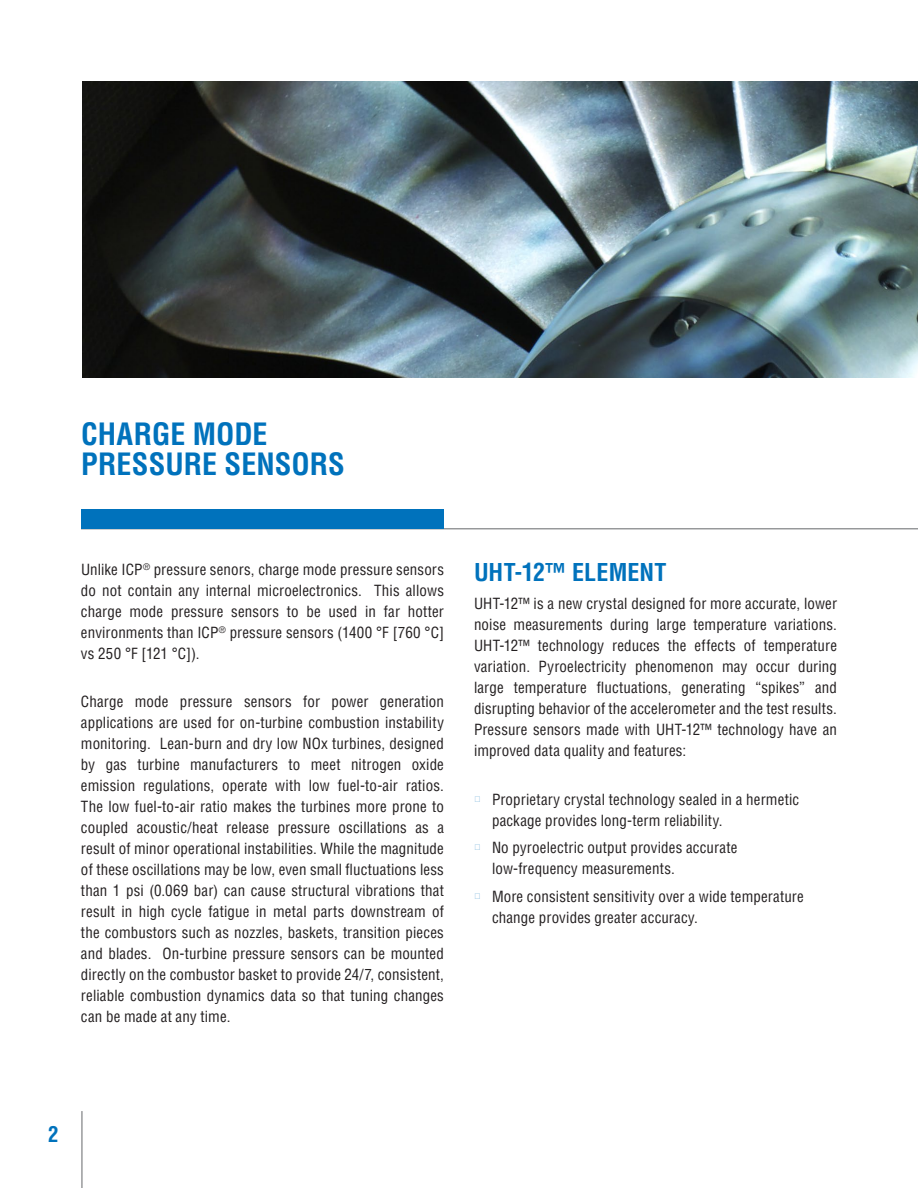
<style>
.page{position:relative;width:918px;height:1188px;background:#fff}
.page>*{position:absolute;margin:0;border:0;box-sizing:border-box;transform-origin:0 0}
.Headline_2{font:700 condensed 30px/30px "Helvetica LT Pro";color:#0072bc}
.v{font:700 condensed 24px "Helvetica LT Pro";letter-spacing:.005em;color:#0072bc}
.Footer_-_Page{font:700 condensed 21px "Helvetica LT Pro";color:#0072bc}
.Body_copy{font:condensed 15px/21px "Helvetica LT Pro";letter-spacing:.01em;color:#231f20;text-align:justify}
</style>
<div class="page">
<hr style="left:81px;top:1111px;width:1px;height:77px;background:#76787b">
<hr style="left:81px;top:528px;width:837px;height:1px;background:#76787b">
<div style="left:81px;top:509px;width:363px;height:19px;background:#0072bc"></div>
<img style="left:82px;top:81px;width:836px;height:297px">
<p class="Headline_2" style="left:81px;top:419px;width:265px">CHARGE MODE<br>PRESSURE SENSORS</p>
<p class="Body_copy" style="left:81px;top:559px;width:365px">Unlike ICP<sup>®</sup> pressure senors, charge mode pressure sensors do not contain any internal microelectronics. This allows charge mode pressure sensors to be used in far hotter environments than ICP<sup>®</sup> pressure sensors (1400 °F [760 °C] vs 250 °F [121 °C]).</p>
<p class="Body_copy" style="left:81px;top:691px;width:365px">Charge mode pressure sensors for power generation applications are used for on-turbine combustion instability monitoring. Lean-burn and dry low NOx turbines, designed by gas turbine manufacturers to meet nitrogen oxide emission regulations, operate with low fuel-to-air ratios.<br>The low fuel-to-air ratio makes the turbines more prone to coupled acoustic/heat release pressure oscillations as a result of minor operational instabilities. While the magnitude of these oscillations may be low, even small fluctuations less than 1 psi (0.069 bar) can cause structural vibrations that result in high cycle fatigue in metal parts downstream of the combustors such as nozzles, baskets, transition pieces and blades. On-turbine pressure sensors can be mounted directly on the combustor basket to provide 24/7, consistent, reliable combustion dynamics data so that tuning changes can be made at any time.</p>
<p class="v" style="left:474px;top:556px;width:194px">UHT-12™ ELEMENT</p>
<p class="Body_copy" style="left:474px;top:593px;width:365px">UHT-12™ is a new crystal designed for more accurate, lower noise measurements during large temperature variations.<br>UHT-12™ technology reduces the effects of temperature variation. Pyroelectricity phenomenon may occur during large temperature fluctuations, generating “spikes” and disrupting behavior of the accelerometer and the test results.<br>Pressure sensors made with UHT-12™ technology have an improved data quality and features:</p>
<p class="Body_copy" style="left:492px;top:788px;width:309px;text-indent:-18px"><sup>■</sup> Proprietary crystal technology sealed in a hermetic package provides long-term reliability.</p>
<p class="Body_copy" style="left:492px;top:837px;width:247px;text-indent:-18px"><sup>■</sup> No pyroelectric output provides accurate low-frequency measurements.</p>
<p class="Body_copy" style="left:492px;top:886px;width:313px;text-indent:-18px"><sup>■</sup> More consistent sensitivity over a wide temperature change provides greater accuracy.</p>
<p class="Footer_-_Page" style="left:48px;top:1120px;width:12px">2</p>
</div>
